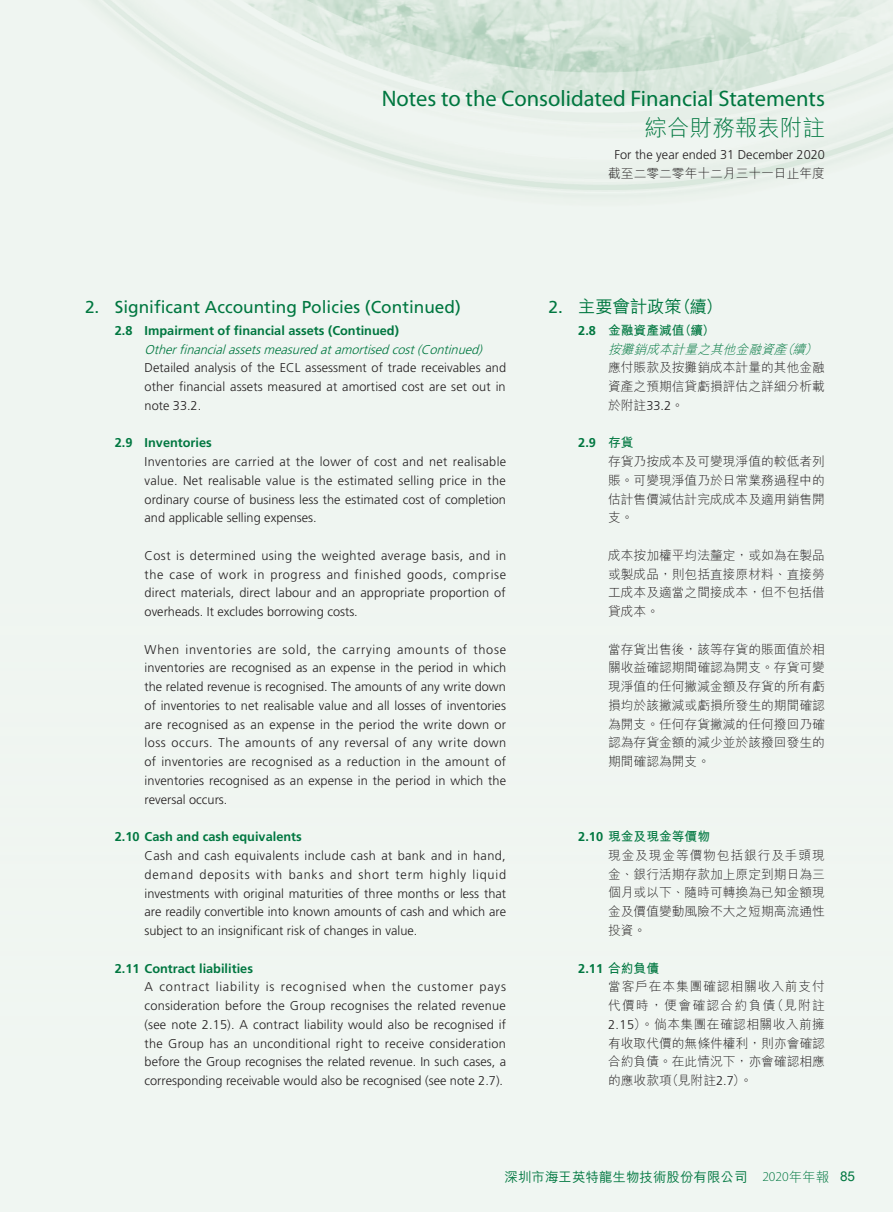
<style>
.page{position:relative;width:893px;height:1212px;background:#f0f5f1}
.page>*{position:absolute;margin:0;border:0;box-sizing:border-box;transform-origin:0 0}
.t1{font:22.5px "Myriad Pro";color:#007740}
.t2{font:300 22.5px "M Hei HK";color:#007740}
.t3{font:17.25px "Frutiger LT Std";color:#007740}
.t4{font:500 17.25px "M Hei HK";color:#007740}
.t5{font:500 13.5px "M Hei HK";color:#007740}
.t6{font:300 12.75px/18.8px "Frutiger LT Std";color:#231f20;text-align:justify}
.t7{font:300 12.75px/18.8px "M Hei HK";color:#231f20;text-align:justify}
.t8{font:700 12.75px "Frutiger LT Std";color:#007740}
.t9{font:italic 300 12.75px "Frutiger LT Std";color:#007740}
.t10{font:italic 300 12.75px/18.8px "M Hei HK";color:#007740}
.s1{font-family:"Frutiger LT Std";font-weight:400}
.s2{font-family:"Frutiger LT Std";font-weight:700;font-style:normal}
.s3{font-weight:700;font-style:normal}
.s4{font-family:"Frutiger LT Std"}
.s5{font-family:"M Hei HK"}
.s6{font-family:"Frutiger LT Std";font-weight:700;color:#007740}
.s7{font-weight:700;color:#007740}
.s8{font-family:"Myriad Pro";font-weight:300}
.s9{font-weight:300}
.s10{font-family:"Arial";font-weight:400}
</style>
<div class="page">
<img style="left:96px;top:0;width:797px;height:193px">
<h1 class="t1" style="left:382px;top:85px;width:445px">Notes to the Consolidated Financial Statements</h1>
<h1 class="t2" style="left:645px;top:112px;width:181px">綜合財務報表附註</h1>
<p class="t6" style="left:614px;top:146px;width:212px">For the year ended 31 December 2020</p>
<p class="t7" style="left:608px;top:164px;width:218px">截至二零二零年十二月三十一日止年度</p>
<h2 class="t3" style="left:85px;top:297px;width:377px">2. Significant Accounting Policies (Continued)</h2>
<p class="t8" style="left:115px;top:323px;width:286px">2.8 Impairment of financial assets (Continued)</p>
<p class="t9" style="left:145px;top:342px;width:343px">Otherfinancialassetsmeasuredatamortisedcost(Continued)</p>
<p class="t6" style="left:145px;top:359px;width:363px">Detailed analysis of the ECL assessment of trade receivables and other financial assets measured at amortised cost are set out in note 33.2.</p>
<p class="t8" style="left:115px;top:435px;width:99px">2.9 Inventories</p>
<p class="t6" style="left:145px;top:452px;width:363px">Inventories are carried at the lower of cost and net realisable value. Net realisable value is the estimated selling price in the ordinary course of business less the estimated cost of completion and applicable selling expenses.</p>
<p class="t6" style="left:145px;top:546px;width:363px">Cost is determined using the weighted average basis, and in the case of work in progress and finished goods, comprise direct materials, direct labour and an appropriate proportion of overheads. It excludes borrowing costs.</p>
<p class="t6" style="left:145px;top:640px;width:363px">When inventories are sold, the carrying amounts of those inventories are recognised as an expense in the period in which the related revenue is recognised. The amounts of any write down of inventories to net realisable value and all losses of inventories are recognised as an expense in the period the write down or loss occurs. The amounts of any reversal of any write down of inventories are recognised as a reduction in the amount of inventories recognised as an expense in the period in which the reversal occurs.</p>
<p class="t8" style="left:115px;top:829px;width:189px">2.10 Cash and cash equivalents</p>
<p class="t6" style="left:145px;top:846px;width:363px">Cash and cash equivalents include cash at bank and in hand, demand deposits with banks and short term highly liquid investments with original maturities of three months or less that are readily convertible into known amounts of cash and which are subject to an insignificant risk of changes in value.</p>
<p class="t8" style="left:115px;top:960px;width:140px">2.11 Contract liabilities</p>
<p class="t6" style="left:145px;top:978px;width:363px">A contract liability is recognised when the customer pays consideration before the Group recognises the related revenue (see note 2.15). A contract liability would also be recognised if the Group has an unconditional right to receive consideration before the Group recognises the related revenue. In such cases, a corresponding receivable would also be recognised (see note 2.7).</p>
<h2 class="t4" style="left:549px;top:294px;width:176px"><span class="s1">2.</span> 主要會計政策（續）</h2>
<p class="t10" style="left:608px;top:320px;width:215px;text-indent:-30px"><span class="s2">2.8</span> <span class="s3">金融資產減值（續）<br></span>按攤銷成本計量之其他金融資產（續）</p>
<p class="t7" style="left:608px;top:358px;width:218px">應付賬款及按攤銷成本計量的其他金融資產之預期信貸虧損評估之詳細分析載於附註<span class="s4">33.2</span>。</p>
<p class="t8" style="left:578px;top:435px;width:57px">2.9 <span class="s5">存貨</span></p>
<p class="t7" style="left:608px;top:451px;width:218px">存貨乃按成本及可變現淨值的較低者列賬。可變現淨值乃於日常業務過程中的估計售價減估計完成成本及適用銷售開支。</p>
<p class="t7" style="left:608px;top:545px;width:218px">成本按加權平均法釐定，或如為在製品或製成品，則包括直接原材料、直接勞工成本及適當之間接成本，但不包括借貸成本。</p>
<p class="t7" style="left:608px;top:639px;width:218px">當存貨出售後，該等存貨的賬面值於相關收益確認期間確認為開支。存貨可變現淨值的任何撇減金額及存貨的所有虧損均於該撇減或虧損所發生的期間確認為開支。任何存貨撇減的任何撥回乃確認為存貨金額的減少並於該撥回發生的期間確認為開支。</p>
<p class="t7" style="left:608px;top:827px;width:218px;text-align:left;text-indent:-30px"><span class="s6">2.10</span> <span class="s7">現金及現金等價物<br></span>現金及現金等價物包括銀行及手頭現金、銀行活期存款加上原定到期日為三個月或以下、隨時可轉換為已知金額現金及價值變動風險不大之短期高流通性投資。</p>
<p class="t8" style="left:578px;top:960px;width:82px">2.11 <span class="s5">合約負債</span></p>
<p class="t7" style="left:608px;top:977px;width:218px">當客戶在本集團確認相關收入前支付代價時，便會確認合約負債（見附註<span class="s4">2.15</span>）。倘本集團在確認相關收入前擁有收取代價的無條件權利，則亦會確認合約負債。在此情況下，亦會確認相應的應收款項（見附註<span class="s4">2.7</span>）。</p>
<p class="t5" style="left:505px;top:1167px;width:352px">深圳市海王英特龍生物技術股份有限公司 <span class="s8">2020</span><span class="s9">年年報</span> <span class="s10">85</span></p>
</div>
